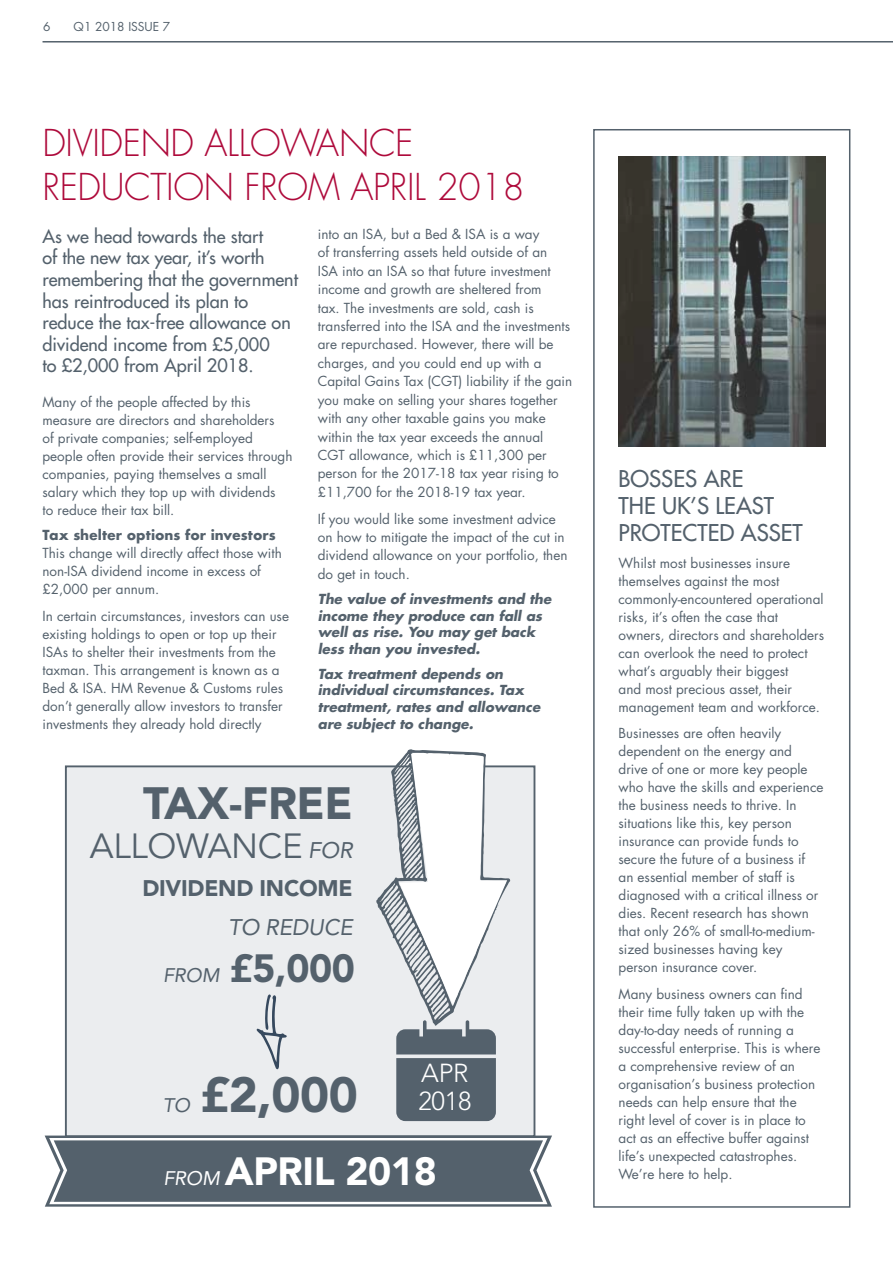
<style>
.page{position:relative;width:893px;height:1263px;background:#fff}
.page>*{position:absolute;margin:0;border:0;box-sizing:border-box;transform-origin:0 0}
.t1{font:900 49.05px "Avenir LT Std";color:#54616c}
.t2{font:900 44.85px "Avenir LT Std";letter-spacing:-.01em;color:#54616c}
.t3{font:900 39px "Avenir LT Std";letter-spacing:-.01em;color:#fff}
.t4{font:900 39px "Avenir LT Std";color:#54616c}
.t5{font:300 36px/43.2px "Futura LT";letter-spacing:-.01em;color:#ae0a3b}
.t6{font:34.65px "Avenir LT Std";letter-spacing:-.01em;color:#54616c}
.t7{font:300 25.95px/28.2px "Avenir LT Std";letter-spacing:-.01em;color:#fff}
.t8{font:22.5px/27px "Futura";color:#54616c}
.t9{font:900 22.5px "Avenir LT Std";letter-spacing:-.01em;color:#54616c}
.t10{font:italic 22.5px "Avenir LT Std";letter-spacing:-.01em;color:#54616c}
.t11{font:italic 19.5px "Avenir LT Std";color:#54616c}
.t12{font:18px/21.6px "Futura";color:#54616c}
.t13{font:13.5px/18px "Futura";color:#54616c}
.t14{font:italic 700 13.5px/16.6px "Futura";color:#54616c}
.t15{font:700 13.5px "Futura";color:#54616c}
.t16{font:12px "Futura";color:#54616c}
.s1{font-style:italic;font-size:22.5px}
.s2{font-weight:400;font-style:italic;font-size:19.5px}
</style>
<div class="page">
<hr style="left:43px;top:41px;width:850px;height:2px;background:#54616c">
<div style="left:593px;top:129px;width:257px;height:1079px;border:2px solid #54616c"></div>
<img style="left:619px;top:156px;width:206px;height:290px">
<div style="left:65px;top:765px;width:470px;height:372px;background:#ebedef;border:2px solid #54616c"></div>
<svg style="left:45px;top:1135px;width:507px;height:72px;background:#67737c"></svg>
<svg style="left:257px;top:994px;width:30px;height:75px"></svg>
<svg style="left:376px;top:749px;width:134px;height:372px"></svg>
<p class="t16" style="left:43px;top:18px;width:9px">6</p>
<p class="t16" style="left:74px;top:18px;width:98px">Q1 2018 ISSUE 7</p>
<h3 class="t5" style="left:43px;top:123px;width:484px">DIVIDEND ALLOWANCE<br>REDUCTION FROM APRIL 2018</h3>
<h3 class="t12" style="left:43px;top:225px;width:257px">As we head towards the start<br>of the new tax year, it’s worth remembering that the government has reintroduced its plan to reduce the tax-free allowance on dividend income from £5,000<br>to £2,000 from April 2018.</h3>
<p class="t13" style="left:43px;top:393px;width:252px">Many of the people affected by this measure are directors and shareholders<br>of private companies; self-employed people often provide their services through companies, paying themselves a small salary which they top up with dividends<br>to reduce their tax bill.</p>
<p class="t15" style="left:43px;top:525px;width:235px">Tax shelter options for investors</p>
<p class="t13" style="left:43px;top:544px;width:241px">This change will directly affect those with non-ISA dividend income in excess of £2,000 per annum.</p>
<p class="t13" style="left:43px;top:606px;width:248px">In certain circumstances, investors can use existing holdings to open or top up their ISAs to shelter their investments from the taxman. This arrangement is known as a Bed &amp; ISA. HM Revenue &amp; Customs rules don’t generally allow investors to transfer investments they already hold directly</p>
<p class="t13" style="left:318px;top:225px;width:256px;line-height:18.5px">into an ISA, but a Bed &amp; ISA is a way<br>of transferring assets held outside of an<br>ISA into an ISA so that future investment income and growth are sheltered from<br>tax. The investments are sold, cash is transferred into the ISA and the investments are repurchased. However, there will be charges, and you could end up with a Capital Gains Tax (CGT) liability if the gain you make on selling your shares together with any other taxable gains you make within the tax year exceeds the annual CGT allowance, which is £11,300 per person for the 2017-18 tax year rising to £11,700 for the 2018-19 tax year.</p>
<p class="t13" style="left:318px;top:509px;width:251px;line-height:18.5px">If you would like some investment advice on how to mitigate the impact of the cut in dividend allowance on your portfolio, then do get in touch.</p>
<p class="t14" style="left:318px;top:590px;width:235px">The value of investments and the income they produce can fall as well as rise. You may get back less than you invested.</p>
<p class="t14" style="left:318px;top:665px;width:224px">Tax treatment depends on individual circumstances. Tax treatment, rates and allowance are subject to change.</p>
<h2 class="t2" style="left:143px;top:776px;width:211px">TAX-FREE</h2>
<h3 class="t6" style="left:90px;top:826px;width:264px">ALLOWANCE <span class="s1">FOR</span></h3>
<h3 class="t9" style="left:142px;top:875px;width:212px">DIVIDEND INCOME</h3>
<h3 class="t10" style="left:228px;top:914px;width:126px">TO REDUCE</h3>
<h3 class="t4" style="left:163px;top:945px;width:193px"><span class="s2">FROM</span> £5,000</h3>
<h3 class="t11" style="left:163px;top:1094px;width:29px">TO</h3>
<h1 class="t1" style="left:200px;top:1066px;width:159px">£2,000</h1>
<h3 class="t7" style="left:418px;top:1059px;width:55px">APR<br>2018</h3>
<h3 class="t3" style="left:164px;top:1148px;width:275px"><span class="s2">FROM</span> APRIL 2018</h3>
<h3 class="t8" style="left:619px;top:465px;width:186px">BOSSES ARE<br>THE UK’S LEAST<br>PROTECTED ASSET</h3>
<p class="t13" style="left:619px;top:554px;width:207px">Whilst most businesses insure themselves against the most commonly-encountered operational risks, it’s often the case that owners, directors and shareholders can overlook the need to protect what’s arguably their biggest<br>and most precious asset, their management team and workforce.</p>
<p class="t13" style="left:619px;top:724px;width:206px">Businesses are often heavily dependent on the energy and drive of one or more key people who have the skills and experience the business needs to thrive. In situations like this, key person insurance can provide funds to secure the future of a business if an essential member of staff is diagnosed with a critical illness or dies. Recent research has shown that only 26% of small-to-medium&shy;sized businesses having key person insurance cover.</p>
<p class="t13" style="left:619px;top:985px;width:203px">Many business owners can find their time fully taken up with the day-to-day needs of running a successful enterprise. This is where a comprehensive review of an organisation’s business protection needs can help ensure that the right level of cover is in place to act as an effective buffer against life’s unexpected catastrophes.<br>We’re here to help.</p>
</div>
